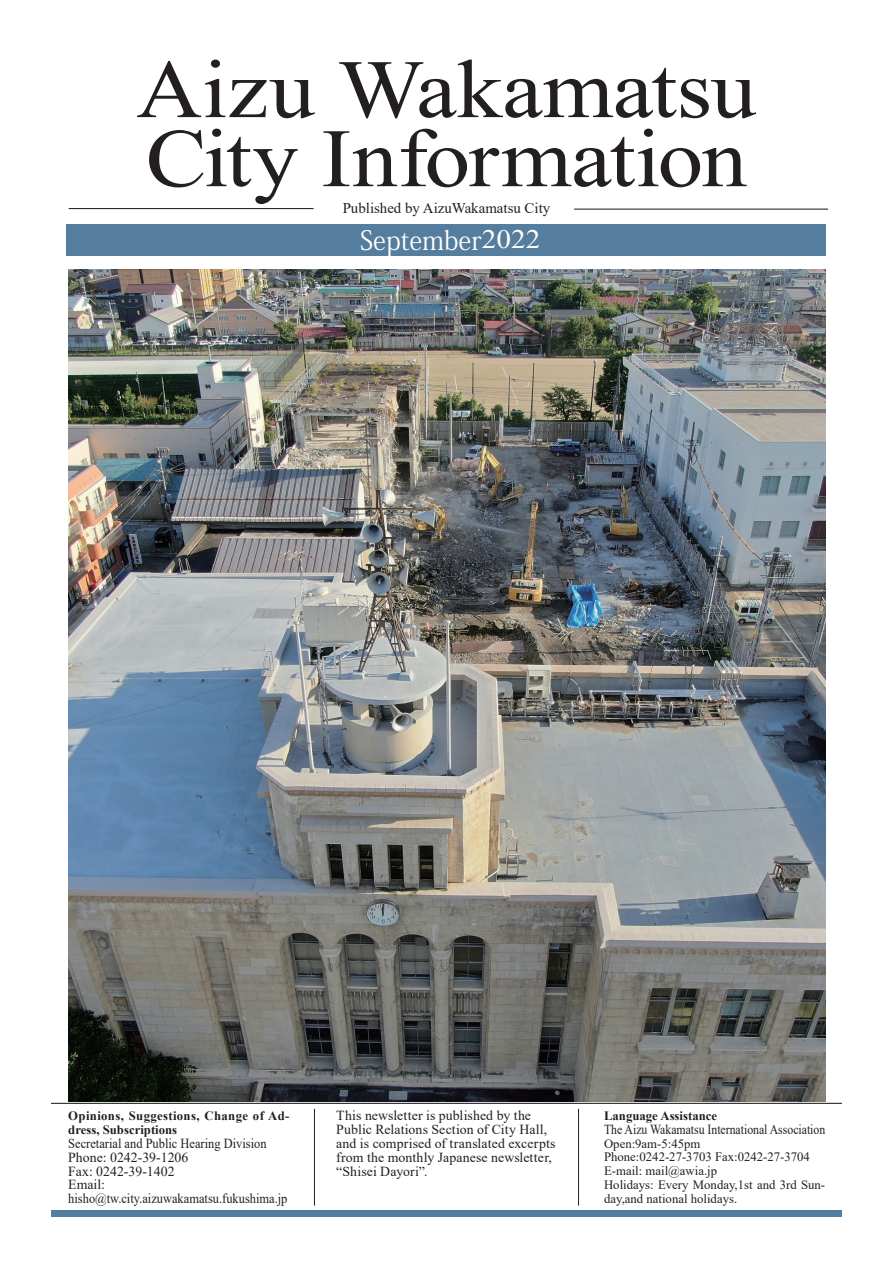
<style>
.page{position:relative;width:893px;height:1263px;background:#fff}
.page>*{position:absolute;margin:0;border:0;box-sizing:border-box;transform-origin:0 0}
.t1{font:82.95px/69px "Times New Roman";letter-spacing:-.005em;color:#231f20;scale:1.1 1}
.t2{font:26.55px "Koz Min Pr 6 N";color:#fff;scale:.96 1}
.t3{font:14.85px "Times New Roman";color:#231f20}
.t4{font:13.8px/13.8px "Times New Roman";color:#231f20}
.t5{font:13.8px/13.8px "Times New Roman";color:#231f20;scale:.9 1}
.t6{font:13.8px "Times New Roman";color:#231f20;scale:.85 1}
.t7{font:12.75px/13.8px "Times New Roman";color:#231f20}
.t8{font:700 12.75px/13.8px "Times New Roman";letter-spacing:.025em;color:#231f20}
.t9{font:700 12.75px "Times New Roman";color:#231f20}
.s1{font-family:"Times New Roman"}
</style>
<div class="page">
<hr style="left:69px;top:208px;width:245px;height:1px;background:#231f20">
<hr style="left:574px;top:209px;width:254px;height:1px;background:#231f20">
<div style="left:67px;top:224px;width:759px;height:31px;background:#547d9e"></div>
<div style="left:51px;top:1210px;width:791px;height:7px;background:#547d9e"></div>
<hr style="left:51px;top:1103px;width:791px;height:1px;background:#231f20">
<hr style="left:314px;top:1109px;width:1px;height:96px;background:#231f20">
<hr style="left:578px;top:1109px;width:1px;height:96px;background:#231f20">
<img style="left:68px;top:270px;width:758px;height:831px">
<h1 class="t1" style="left:136px;top:52px;width:565px">Aizu Wakamatsu<br>City Information</h1>
<p class="t3" style="left:343px;top:198px;width:209px">Published by AizuWakamatsu City</p>
<h2 class="t2" style="left:360px;top:225px;width:189px">September<span class="s1">2022</span></h2>
<p class="t8" style="left:68px;top:1108px;width:223px">Opinions, Suggestions, Change of Ad&shy;dress, Subscriptions</p>
<p class="t5" style="left:68px;top:1136px;width:245px">Secretarial and Public Hearing Division<br>Phone: 0242-39-1206<br>Fax: 0242-39-1402<br>Email: hisho@tw.city.aizuwakamatsu.fukushima.jp</p>
<p class="t4" style="left:336px;top:1108px;width:221px">This newsletter is published by the Public Relations Section of City Hall, and is comprised of translated excerpts from the monthly Japanese newsletter, “Shisei Dayori”.</p>
<p class="t9" style="left:604px;top:1106px;width:115px">Language Assistance</p>
<p class="t6" style="left:604px;top:1120px;width:262px">The Aizu Wakamatsu International Association</p>
<p class="t7" style="left:604px;top:1136px;width:223px">Open:9am-5:45pm<br>Phone:0242-27-3703 Fax:0242-27-3704<br>E-mail: mail@awia.jp<br>Holidays: Every Monday,1st and 3rd Sun&shy;day,and national holidays.</p>
</div>
